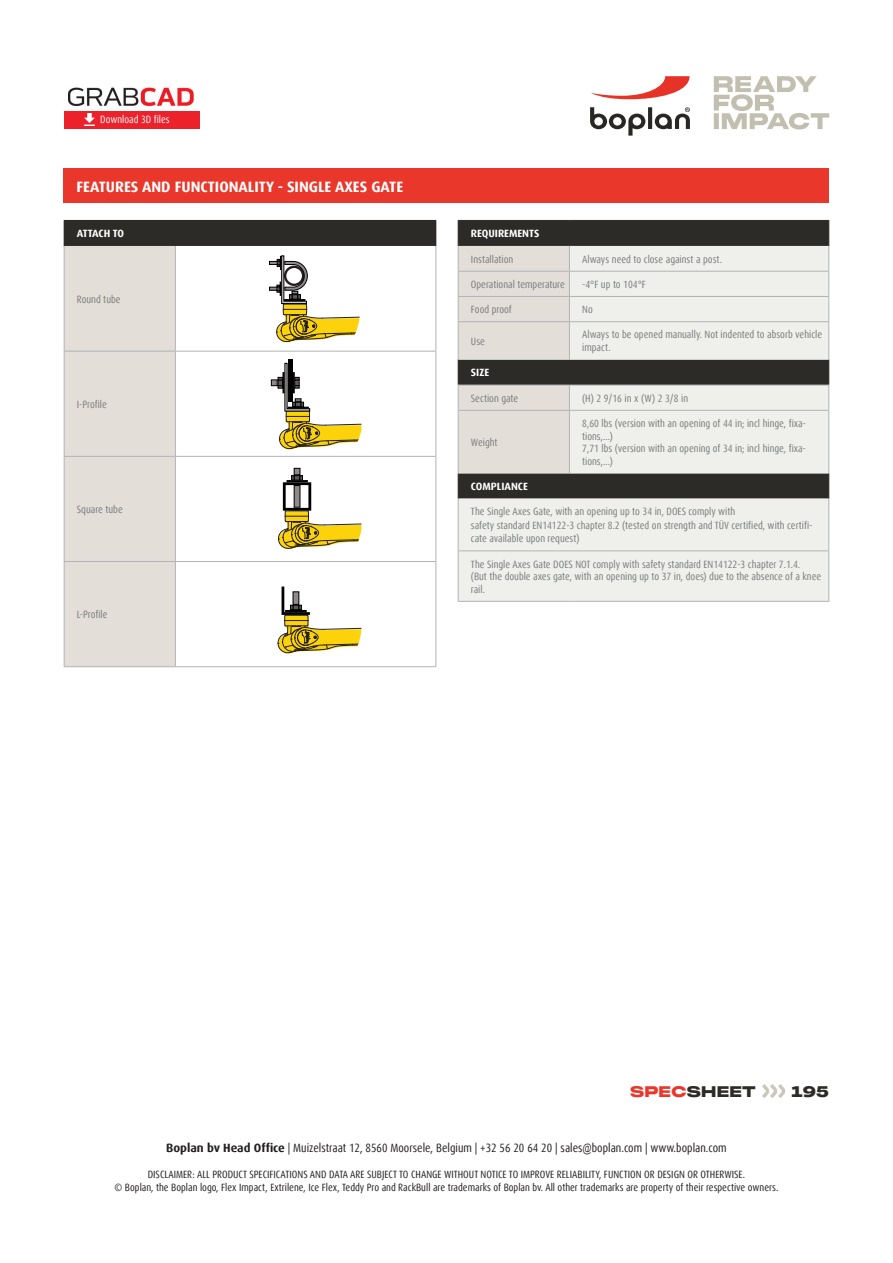
<style>
.page{position:relative;width:893px;height:1263px;background:#fff}
.page>*{position:absolute;margin:0;border:0;box-sizing:border-box;transform-origin:0 0}
.Table_Header{font:700 15px "Dax Offc";color:#fff}
.t1{font:900 15px "PP Monument Extended";letter-spacing:-.015em;color:#2d2b28}
.t2{font:condensed 12px "Dax Offc";color:#231f20}
.Table_Cell_text{font:condensed 10.5px/12.6px "Dax Offc";color:#7a7c7d}
.t3{font:condensed 10.5px/12.8px "Dax Offc";color:#231f20;text-align:center}
.Table_Header-2{font:700 10.5px "Dax Offc";color:#fff}
.Normal_text{font:condensed 10.5px "Dax Offc";color:#f9f9f9}
.Table_Header-3{font:700 10.5px "Dax Offc";letter-spacing:-.02em;color:#fff}
.s1{color:#e9372b}
.s2{font-weight:700;font-stretch:normal}
</style>
<div class="page">
<div style="left:64px;top:169px;width:765px;height:34px;background:#e9372b"></div>
<svg style="left:591px;top:76px;width:98px;height:23px"></svg>
<svg style="left:590px;top:107px;width:100px;height:29px"></svg>
<svg style="left:714px;top:76px;width:115px;height:54px"></svg>
<svg style="left:762px;top:1084px;width:24px;height:14px"></svg>
<div style="left:570px;top:221px;width:258px;height:25px;background:#2d2b28"></div>
<svg style="left:459px;top:246px;width:369px;height:355px;background:#d6d6d3"></svg>
<hr style="left:458px;top:220px;width:111px;height:1px;background:#2d2b28">
<hr style="left:569px;top:220px;width:260px;height:1px;background:#2d2b28">
<svg style="left:828px;top:473px;width:1px;height:26px"></svg>
<hr style="left:569px;top:271px;width:260px;height:1px;background:#b2b3b7">
<hr style="left:569px;top:296px;width:260px;height:1px;background:#b2b3b7">
<svg style="left:828px;top:221px;width:1px;height:100px"></svg>
<hr style="left:569px;top:321px;width:260px;height:1px;background:#b2b3b7">
<hr style="left:828px;top:322px;width:1px;height:38px;background:#b2b3b7">
<hr style="left:569px;top:385px;width:260px;height:1px;background:#b2b3b7">
<svg style="left:458px;top:221px;width:112px;height:278px;background:#b0ada7"></svg>
<svg style="left:828px;top:360px;width:1px;height:50px"></svg>
<hr style="left:458px;top:410px;width:111px;height:1px;background:#b2b3b7">
<hr style="left:458px;top:411px;width:1px;height:62px;background:#b2b3b7">
<hr style="left:569px;top:410px;width:260px;height:1px;background:#b2b3b7">
<hr style="left:569px;top:411px;width:1px;height:62px;background:#b2b3b7">
<hr style="left:828px;top:411px;width:1px;height:62px;background:#b2b3b7">
<hr style="left:458px;top:550px;width:111px;height:1px;background:#b2b3b7">
<hr style="left:569px;top:550px;width:260px;height:1px;background:#b2b3b7">
<hr style="left:458px;top:499px;width:1px;height:51px;background:#b2b3b7">
<hr style="left:828px;top:499px;width:1px;height:51px;background:#b2b3b7">
<hr style="left:458px;top:551px;width:1px;height:50px;background:#b2b3b7">
<hr style="left:828px;top:551px;width:1px;height:50px;background:#b2b3b7">
<hr style="left:458px;top:601px;width:111px;height:1px;background:#b2b3b7">
<hr style="left:569px;top:601px;width:260px;height:1px;background:#b2b3b7">
<div style="left:64px;top:220px;width:372px;height:26px;background:#2d2b28"></div>
<div style="left:65px;top:246px;width:110px;height:420px;background:#e3dfd8"></div>
<svg style="left:176px;top:342px;width:259px;height:312px"></svg>
<hr style="left:64px;top:666px;width:111px;height:1px;background:#b2b3b7">
<hr style="left:64px;top:246px;width:1px;height:105px;background:#b2b3b7">
<hr style="left:175px;top:246px;width:1px;height:105px;background:#b2b3b7">
<hr style="left:435px;top:246px;width:1px;height:105px;background:#b2b3b7">
<hr style="left:64px;top:351px;width:111px;height:1px;background:#b2b3b7">
<hr style="left:64px;top:351px;width:1px;height:105px;background:#b2b3b7">
<hr style="left:175px;top:351px;width:261px;height:1px;background:#b2b3b7">
<hr style="left:175px;top:351px;width:1px;height:105px;background:#b2b3b7">
<hr style="left:435px;top:351px;width:1px;height:105px;background:#b2b3b7">
<hr style="left:64px;top:456px;width:111px;height:1px;background:#b2b3b7">
<hr style="left:64px;top:457px;width:1px;height:104px;background:#b2b3b7">
<hr style="left:175px;top:456px;width:261px;height:1px;background:#b2b3b7">
<hr style="left:175px;top:457px;width:1px;height:104px;background:#b2b3b7">
<hr style="left:435px;top:457px;width:1px;height:104px;background:#b2b3b7">
<hr style="left:64px;top:561px;width:111px;height:1px;background:#b2b3b7">
<hr style="left:175px;top:561px;width:261px;height:1px;background:#b2b3b7">
<hr style="left:175px;top:562px;width:1px;height:104px;background:#b2b3b7">
<hr style="left:435px;top:562px;width:1px;height:104px;background:#b2b3b7">
<hr style="left:175px;top:666px;width:261px;height:1px;background:#b2b3b7">
<hr style="left:64px;top:562px;width:1px;height:104px;background:#b2b3b7">
<img style="left:64px;top:87px;width:130px;height:41px">
<div style="left:65px;top:111px;width:135px;height:18px;background:#eb222b"></div>
<svg style="left:84px;top:114px;width:11px;height:11px"></svg>
<svg style="left:269px;top:255px;width:91px;height:87px"></svg>
<div style="left:294px;top:468px;width:6px;height:7px;background:#918a8a"></div>
<div style="left:294px;top:468px;width:6px;height:7px;border:1px solid #000"></div>
<svg style="left:278px;top:475px;width:83px;height:74px"></svg>
<div style="left:287px;top:480px;width:20px;height:2px;border:1px solid #000"></div>
<svg style="left:278px;top:586px;width:83px;height:67px"></svg>
<div style="left:288px;top:359px;width:5px;height:42px;background:#000"></div>
<svg style="left:271px;top:363px;width:90px;height:86px"></svg>
<p class="Normal_text" style="left:100px;top:113px;width:71px">Download 3D files</p>
<p class="Table_Header" style="left:77px;top:177px;width:328px">FEATURES AND FUNCTIONALITY - SINGLE AXES GATE</p>
<p class="Table_Header-3" style="left:77px;top:227px;width:49px">ATTACH TO</p>
<p class="Table_Cell_text" style="left:77px;top:293px;width:45px">Round tube</p>
<p class="Table_Cell_text" style="left:77px;top:398px;width:31px">I-Profile</p>
<p class="Table_Cell_text" style="left:77px;top:503px;width:47px">Square tube</p>
<p class="Table_Cell_text" style="left:77px;top:608px;width:32px">L-Profile</p>
<p class="Table_Header-2" style="left:471px;top:227px;width:70px">REQUIREMENTS</p>
<p class="Table_Cell_text" style="left:471px;top:253px;width:44px">Installation</p>
<p class="Table_Cell_text" style="left:582px;top:253px;width:141px">Always need to close against a post.</p>
<p class="Table_Cell_text" style="left:471px;top:278px;width:95px">Operational temperature</p>
<p class="Table_Cell_text" style="left:582px;top:278px;width:65px">-4°F up to 104°F</p>
<p class="Table_Cell_text" style="left:471px;top:303px;width:42px">Food proof</p>
<p class="Table_Cell_text" style="left:582px;top:303px;width:12px">No</p>
<p class="Table_Cell_text" style="left:471px;top:335px;width:16px">Use</p>
<p class="Table_Cell_text" style="left:582px;top:329px;width:242px">Always to be opened manually. Not indented to absorb vehicle impact.</p>
<p class="Table_Header-2" style="left:471px;top:366px;width:20px">SIZE</p>
<p class="Table_Cell_text" style="left:471px;top:392px;width:49px">Section gate</p>
<p class="Table_Cell_text" style="left:582px;top:392px;width:107px">(H) 2 9/16 in x (W) 2 3/8 in</p>
<p class="Table_Cell_text" style="left:471px;top:436px;width:28px">Weight</p>
<p class="Table_Cell_text" style="left:582px;top:417px;width:225px">8,60 lbs (version with an opening of 44 in; incl hinge, fixa&shy;tions,...)</p>
<p class="Table_Cell_text" style="left:582px;top:442px;width:225px">7,71 lbs (version with an opening of 34 in; incl hinge, fixa&shy;tions,...)</p>
<p class="Table_Header-2" style="left:471px;top:480px;width:58px">COMPLIANCE</p>
<p class="Table_Cell_text" style="left:471px;top:505px;width:266px">The Single Axes Gate, with an opening up to 34 in, DOES comply with</p>
<p class="Table_Cell_text" style="left:471px;top:519px;width:343px;line-height:13.5px">safety standard EN14122-3 chapter 8.2 (tested on strength and TÜV certified, with certifi&shy;cate available upon request)</p>
<p class="Table_Cell_text" style="left:471px;top:558px;width:352px">The Single Axes Gate DOES NOT comply with safety standard EN14122-3 chapter 7.1.4.<br>(But the double axes gate, with an opening up to 37 in, does) due to the absence of a knee rail.</p>
<h1 class="t1" style="left:630px;top:1081px;width:128px"><span class="s1">SPEC</span>SHEET</h1>
<h1 class="t1" style="left:791px;top:1081px;width:40px">195</h1>
<p class="t2" style="left:166px;top:1140px;width:562px"><span class="s2">Boplan bv Head Office</span> | Muizelstraat 12, 8560 Moorsele, Belgium | +32 56 20 64 20 | sales@boplan.com | www.boplan.com</p>
<p class="t3" style="left:115px;top:1168px;width:665px">DISCLAIMER: ALL PRODUCT SPECIFICATIONS AND DATA ARE SUBJECT TO CHANGE WITHOUT NOTICE TO IMPROVE RELIABILITY, FUNCTION OR DESIGN OR OTHERWISE.<br>© Boplan, the Boplan logo, Flex Impact, Extrilene, Ice Flex, Teddy Pro and RackBull are trademarks of Boplan bv. All other trademarks are property of their respective owners.</p>
</div>
